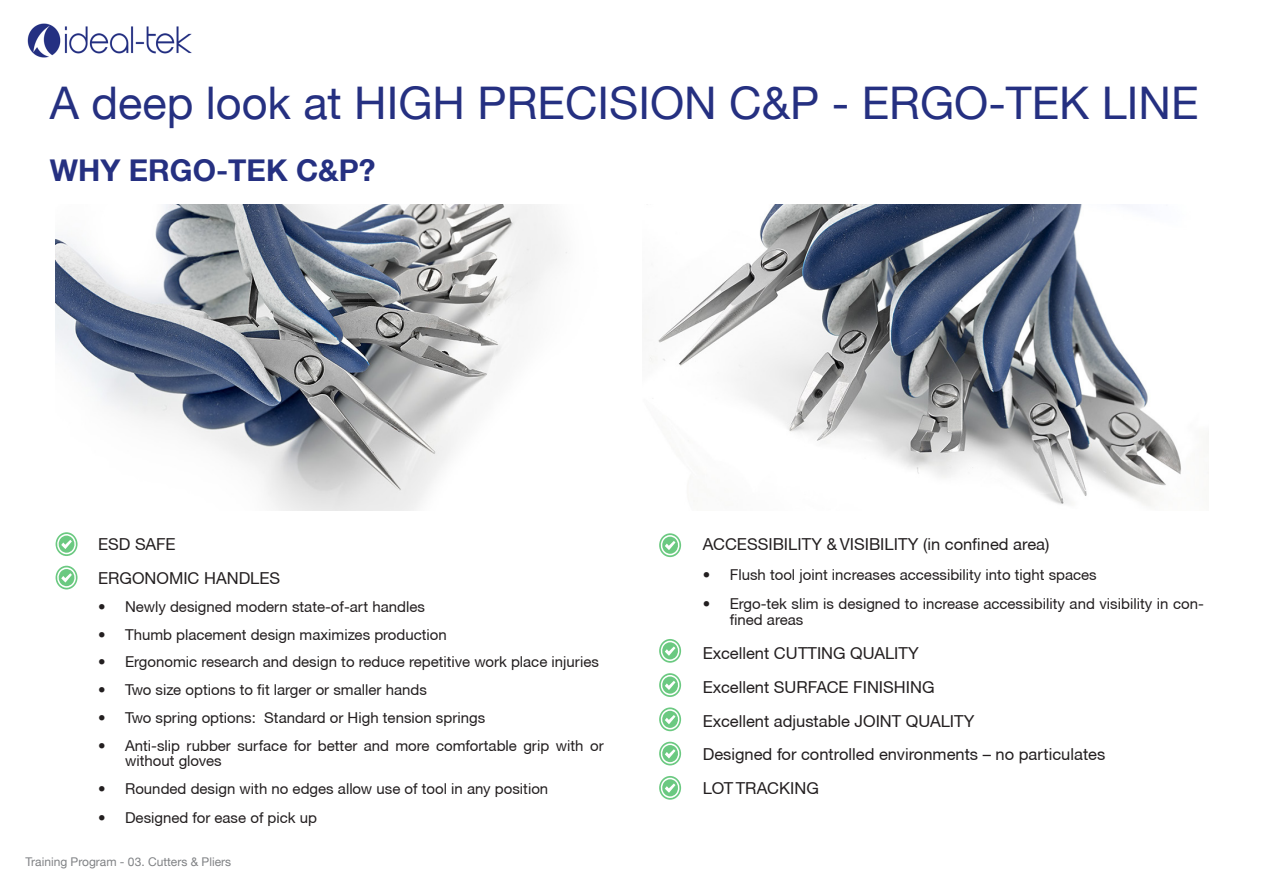
<style>
.page{position:relative;width:1263px;height:893px;background:#fff}
.page>*{position:absolute;margin:0;border:0;box-sizing:border-box;transform-origin:0 0}
.t1{font:45px "Helvetica Neue LT";color:#253081}
.t2{font:700 30px "Helvetica Neue LT";color:#253081}
.t3{font:16.5px "Helvetica Neue CE";color:#231f20}
.t4{font:15px/15px "Helvetica Neue CE";color:#231f20}
.t5{font:12px "Helvetica Neue LT";color:#808285}
</style>
<div class="page">
<img style="left:27px;top:23px;width:165px;height:35px">
<img style="left:649px;top:205px;width:560px;height:301px">
<svg style="left:56px;top:532px;width:22px;height:24px"></svg>
<svg style="left:56px;top:534px;width:21px;height:20px"></svg>
<svg style="left:56px;top:566px;width:22px;height:23px"></svg>
<svg style="left:56px;top:567px;width:21px;height:21px"></svg>
<svg style="left:659px;top:533px;width:22px;height:24px"></svg>
<svg style="left:660px;top:535px;width:20px;height:20px"></svg>
<svg style="left:659px;top:639px;width:22px;height:24px"></svg>
<svg style="left:660px;top:641px;width:20px;height:20px"></svg>
<svg style="left:659px;top:673px;width:22px;height:24px"></svg>
<svg style="left:660px;top:675px;width:20px;height:20px"></svg>
<svg style="left:659px;top:707px;width:22px;height:24px"></svg>
<svg style="left:660px;top:709px;width:20px;height:21px"></svg>
<svg style="left:659px;top:742px;width:22px;height:23px"></svg>
<svg style="left:660px;top:743px;width:20px;height:21px"></svg>
<svg style="left:659px;top:776px;width:22px;height:24px"></svg>
<svg style="left:660px;top:778px;width:20px;height:20px"></svg>
<img style="left:56px;top:205px;width:511px;height:305px">
<p class="t1" style="left:50px;top:76px;width:1150px">A deep look at HIGH PRECISION C&amp;P - ERGO-TEK LINE</p>
<p class="t2" style="left:50px;top:151px;width:327px">WHY ERGO-TEK C&amp;P?</p>
<p class="t3" style="left:98px;top:535px;width:79px">ESD SAFE</p>
<p class="t3" style="left:98px;top:568px;width:184px">ERGONOMIC HANDLES</p>
<p class="t4" style="left:98px;top:599px;width:328px">• Newly designed modern state-of-art handles</p>
<p class="t4" style="left:98px;top:627px;width:350px">• Thumb placement design maximizes production</p>
<p class="t4" style="left:98px;top:655px;width:502px">• Ergonomic research and design to reduce repetitive work place injuries</p>
<p class="t4" style="left:98px;top:682px;width:330px">• Two size options to fit larger or smaller hands</p>
<p class="t4" style="left:98px;top:710px;width:389px">• Two spring options: Standard or High tension springs</p>
<p class="t4" style="left:125px;top:738px;width:480px;text-indent:-27px">• Anti-slip rubber surface for better and more comfortable grip with or without gloves</p>
<p class="t4" style="left:98px;top:781px;width:452px">• Rounded design with no edges allow use of tool in any position</p>
<p class="t4" style="left:98px;top:810px;width:220px">• Designed for ease of pick up</p>
<p class="t5" style="left:26px;top:855px;width:207px">Training Program - 03. Cutters &amp; Pliers</p>
<p class="t3" style="left:703px;top:535px;width:348px">ACCESSIBILITY &amp; VISIBILITY (in confined area)</p>
<p class="t4" style="left:703px;top:567px;width:395px">• Flush tool joint increases accessibility into tight spaces</p>
<p class="t4" style="left:730px;top:595px;width:476px;line-height:16.5px;text-indent:-27px">• Ergo-tek slim is designed to increase accessibility and visibility in con&shy;fined areas</p>
<p class="t3" style="left:703px;top:643px;width:218px">Excellent CUTTING QUALITY</p>
<p class="t3" style="left:703px;top:677px;width:233px">Excellent SURFACE FINISHING</p>
<p class="t3" style="left:703px;top:711px;width:273px">Excellent adjustable JOINT QUALITY</p>
<p class="t3" style="left:703px;top:745px;width:404px">Designed for controlled environments – no particulates</p>
<p class="t3" style="left:703px;top:778px;width:118px">LOT TRACKING</p>
</div>
